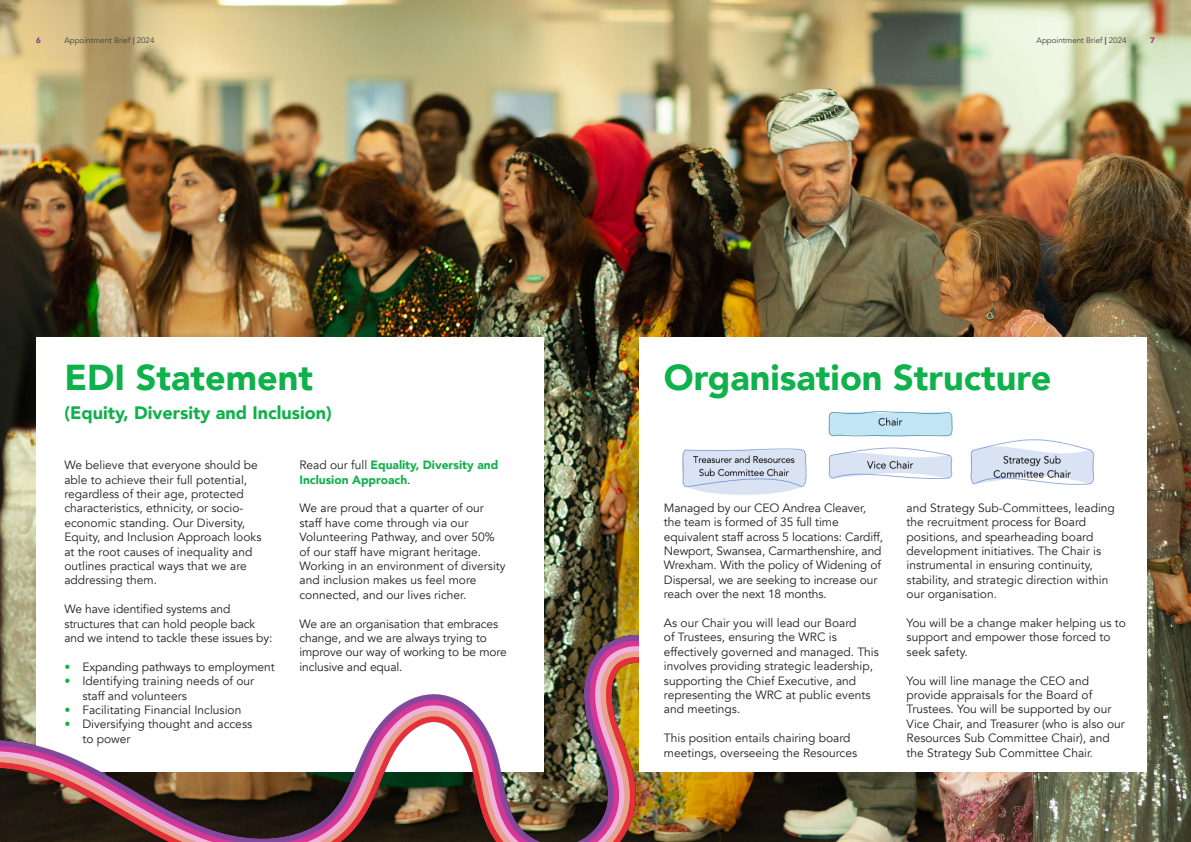
<style>
.page{position:relative;width:1191px;height:842px;background:#fff}
.page>*{position:absolute;margin:0;border:0;box-sizing:border-box;transform-origin:0 0}
.t1{font:900 36px "Avenir";color:#0fb14b}
.t2{font:900 18px "Avenir";color:#0fb14b}
.t3{font:12px/14.4px "Avenir";color:#231f20}
.t4{font:900 12px/14.4px "Avenir";color:#0fb14b}
.t5{font:8px "Avenir";color:#3e3e3f}
.t6{font:900 8px "Avenir";color:#96368c}
.s1{font-weight:900;color:#96368c}
.s2{font-weight:800;color:#0fb14b}
.s3{font-weight:400;color:#231f20}
</style>
<div class="page">
<img style="left:0;top:0;width:1191px;height:842px">
<img style="left:0;top:636px;width:677px;height:206px">
<div style="left:36px;top:337px;width:507px;height:434px;background:#fff"></div>
<div style="left:639px;top:337px;width:508px;height:434px;background:#fff"></div>
<img style="left:682px;top:411px;width:413px;height:84px">
<p class="t6" style="left:36px;top:33px;width:6px">6</p>
<p class="t5" style="left:64px;top:35px;width:92px">Appointment Brief <span class="s1">|</span> 2024</p>
<p class="t5" style="left:1036px;top:35px;width:92px">Appointment Brief <span class="s1">|</span> 2024</p>
<p class="t6" style="left:1150px;top:33px;width:6px">7</p>
<h1 class="t1" style="left:64px;top:347px;width:250px">EDI Statement</h1>
<h1 class="t1" style="left:664px;top:347px;width:389px">Organisation Structure</h1>
<h2 class="t2" style="left:64px;top:397px;width:269px">(Equity, Diversity and Inclusion)</h2>
<p class="t3" style="left:64px;top:458px;width:199px">We believe that everyone should be able to achieve their full potential, regardless of their age, protected characteristics, ethnicity, or socio&shy;economic standing. Our Diversity, Equity, and Inclusion Approach looks at the root causes of inequality and outlines practical ways that we are addressing them.</p>
<p class="t3" style="left:64px;top:602px;width:210px">We have identified systems and structures that can hold people back and we intend to tackle these issues by:</p>
<p class="t3" style="left:64px;top:660px;width:212px"><span class="s2">•</span> Expanding pathways to employment</p>
<p class="t3" style="left:82px;top:674px;width:173px;text-indent:-18px"><span class="s2">•</span> Identifying training needs of our staff and volunteers</p>
<p class="t3" style="left:64px;top:703px;width:178px"><span class="s2">•</span> Facilitating Financial Inclusion</p>
<p class="t3" style="left:82px;top:717px;width:171px;text-indent:-18px"><span class="s2">•</span> Diversifying thought and access to power</p>
<p class="t4" style="left:299px;top:457px;width:200px"><span class="s3">Read our full</span> Equality, Diversity and<br>Inclusion Approach<span class="s3">.</span></p>
<p class="t3" style="left:299px;top:501px;width:208px">We are proud that a quarter of our staff have come through via our Volunteering Pathway, and over 50% of our staff have migrant heritage.<br>Working in an environment of diversity and inclusion makes us feel more connected, and our lives richer.</p>
<p class="t3" style="left:299px;top:616px;width:209px">We are an organisation that embraces change, and we are always trying to improve our way of working to be more inclusive and equal.</p>
<p class="t3" style="left:664px;top:501px;width:221px">Managed by our CEO Andrea Cleaver, the team is formed of 35 full time equivalent staff across 5 locations: Cardiff, Newport, Swansea, Carmarthenshire, and Wrexham. With the policy of Widening of Dispersal, we are seeking to increase our reach over the next 18 months.</p>
<p class="t3" style="left:664px;top:616px;width:216px">As our Chair you will lead our Board<br>of Trustees, ensuring the WRC is effectively governed and managed. This involves providing strategic leadership, supporting the Chief Executive, and representing the WRC at public events and meetings.</p>
<p class="t3" style="left:664px;top:731px;width:195px">This position entails chairing board meetings, overseeing the Resources</p>
<p class="t3" style="left:906px;top:501px;width:210px">and Strategy Sub-Committees, leading the recruitment process for Board positions, and spearheading board development initiatives. The Chair is instrumental in ensuring continuity, stability, and strategic direction within our organisation.</p>
<p class="t3" style="left:906px;top:616px;width:221px">You will be a change maker helping us to support and empower those forced to seek safety.</p>
<p class="t3" style="left:906px;top:673px;width:220px">You will line manage the CEO and provide appraisals for the Board of Trustees. You will be supported by our Vice Chair, and Treasurer (who is also our Resources Sub Committee Chair), and the Strategy Sub Committee Chair.</p>
</div>
